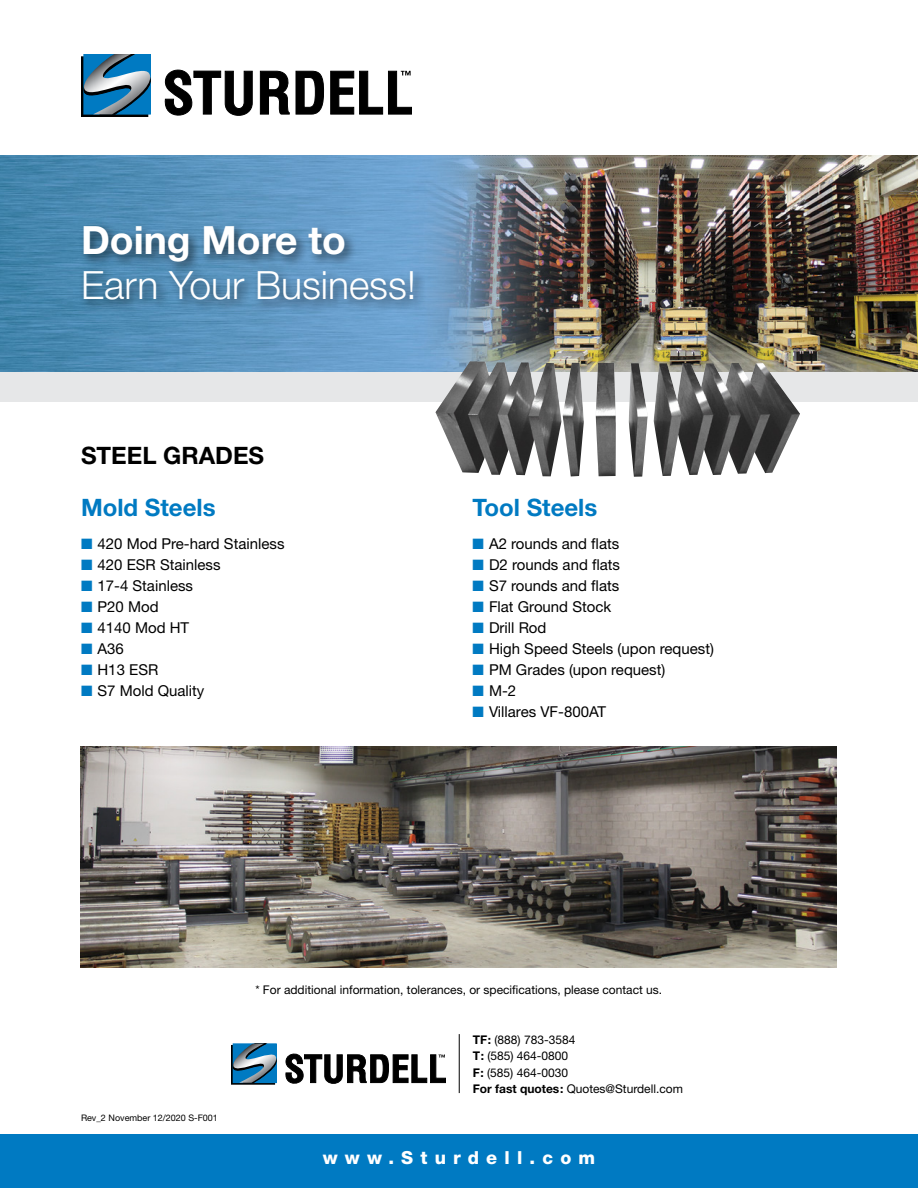
<style>
.page{position:relative;width:918px;height:1188px;background:#fff}
.page>*{position:absolute;margin:0;border:0;box-sizing:border-box;transform-origin:0 0}
.t1{font:300 39px "Helvetica Neue";color:#fff}
.t2{font:700 39px "Helvetica Neue";color:#fff}
.t3{font:700 24px "Helvetica Neue";color:#007ac2}
.t4{font:700 24px "Helvetica Neue";color:#000}
.t5{font:800 18px "Helvetica Neue";letter-spacing:.4em;color:#fff}
.t6{font:15px "Helvetica Neue";color:#000}
.t7{font:12px/16.5px "Helvetica Neue";color:#000}
.t8{font:9px "Helvetica Neue";color:#000}
.s1{color:#007ac2}
.s2{font-weight:700}
</style>
<div class="page">
<img style="left:0;top:156px;width:918px;height:216px">
<div style="left:0;top:372px;width:918px;height:30px;background:#e6e7e8"></div>
<div style="left:79px;top:221px;width:347px;height:91px;background:#000;opacity:.6"></div>
<div style="left:0;top:1134px;width:918px;height:54px;background:#007ac2"></div>
<img style="left:81px;top:747px;width:756px;height:220px">
<img style="left:435px;top:361px;width:365px;height:116px">
<div style="left:81px;top:57px;width:67px;height:60px;border:1px solid #000"></div>
<svg style="left:81px;top:54px;width:70px;height:61px"></svg>
<svg style="left:164px;top:69px;width:89px;height:47px"></svg>
<svg style="left:260px;top:70px;width:64px;height:45px"></svg>
<svg style="left:330px;top:70px;width:82px;height:45px"></svg>
<hr style="left:459px;top:1034px;width:1px;height:59px;background:#000">
<svg style="left:231px;top:1044px;width:215px;height:40px"></svg>
<h1 class="t2" style="left:81px;top:216px;width:267px">Doing More to</h1>
<h1 class="t1" style="left:81px;top:262px;width:337px">Earn Your Business!</h1>
<h2 class="t4" style="left:81px;top:441px;width:185px">STEEL GRADES</h2>
<h2 class="t3" style="left:81px;top:493px;width:136px">Mold Steels</h2>
<p class="t6" style="left:81px;top:535px;width:205px"><span class="s1">■</span> 420 Mod Pre-hard Stainless</p>
<p class="t6" style="left:81px;top:556px;width:141px"><span class="s1">■</span> 420 ESR Stainless</p>
<p class="t6" style="left:81px;top:577px;width:114px"><span class="s1">■</span> 17-4 Stainless</p>
<p class="t6" style="left:81px;top:598px;width:79px"><span class="s1">■</span> P20 Mod</p>
<p class="t6" style="left:81px;top:619px;width:110px"><span class="s1">■</span> 4140 Mod HT</p>
<p class="t6" style="left:81px;top:640px;width:44px"><span class="s1">■</span> A36</p>
<p class="t6" style="left:81px;top:661px;width:79px"><span class="s1">■</span> H13 ESR</p>
<p class="t6" style="left:81px;top:682px;width:125px"><span class="s1">■</span> S7 Mold Quality</p>
<h2 class="t3" style="left:472px;top:493px;width:126px">Tool Steels</h2>
<p class="t6" style="left:472px;top:535px;width:148px"><span class="s1">■</span> A2 rounds and flats</p>
<p class="t6" style="left:472px;top:556px;width:149px"><span class="s1">■</span> D2 rounds and flats</p>
<p class="t6" style="left:472px;top:577px;width:148px"><span class="s1">■</span> S7 rounds and flats</p>
<p class="t6" style="left:472px;top:598px;width:140px"><span class="s1">■</span> Flat Ground Stock</p>
<p class="t6" style="left:472px;top:619px;width:75px"><span class="s1">■</span> Drill Rod</p>
<p class="t6" style="left:472px;top:640px;width:243px"><span class="s1">■</span> High Speed Steels (upon request)</p>
<p class="t6" style="left:472px;top:661px;width:194px"><span class="s1">■</span> PM Grades (upon request)</p>
<p class="t6" style="left:472px;top:682px;width:45px"><span class="s1">■</span> M-2</p>
<p class="t6" style="left:472px;top:703px;width:135px"><span class="s1">■</span> Villares VF-800AT</p>
<p class="t7" style="left:255px;top:981px;width:408px">* For additional information, tolerances, or specifications, please contact us.</p>
<p class="t8" style="left:81px;top:1112px;width:138px">Rev_2 November 12/2020 S-F001</p>
<p class="t7" style="left:473px;top:1031px;width:212px"><span class="s2">TF:</span> (888) 783-3584<br><span class="s2">T:</span> (585) 464-0800<br><span class="s2">F:</span> (585) 464-0030<br><span class="s2">For fast quotes:</span> Quotes@Sturdell.com</p>
<p class="t5" style="left:323px;top:1147px;width:274px">www.Sturdell.com</p>
</div>
